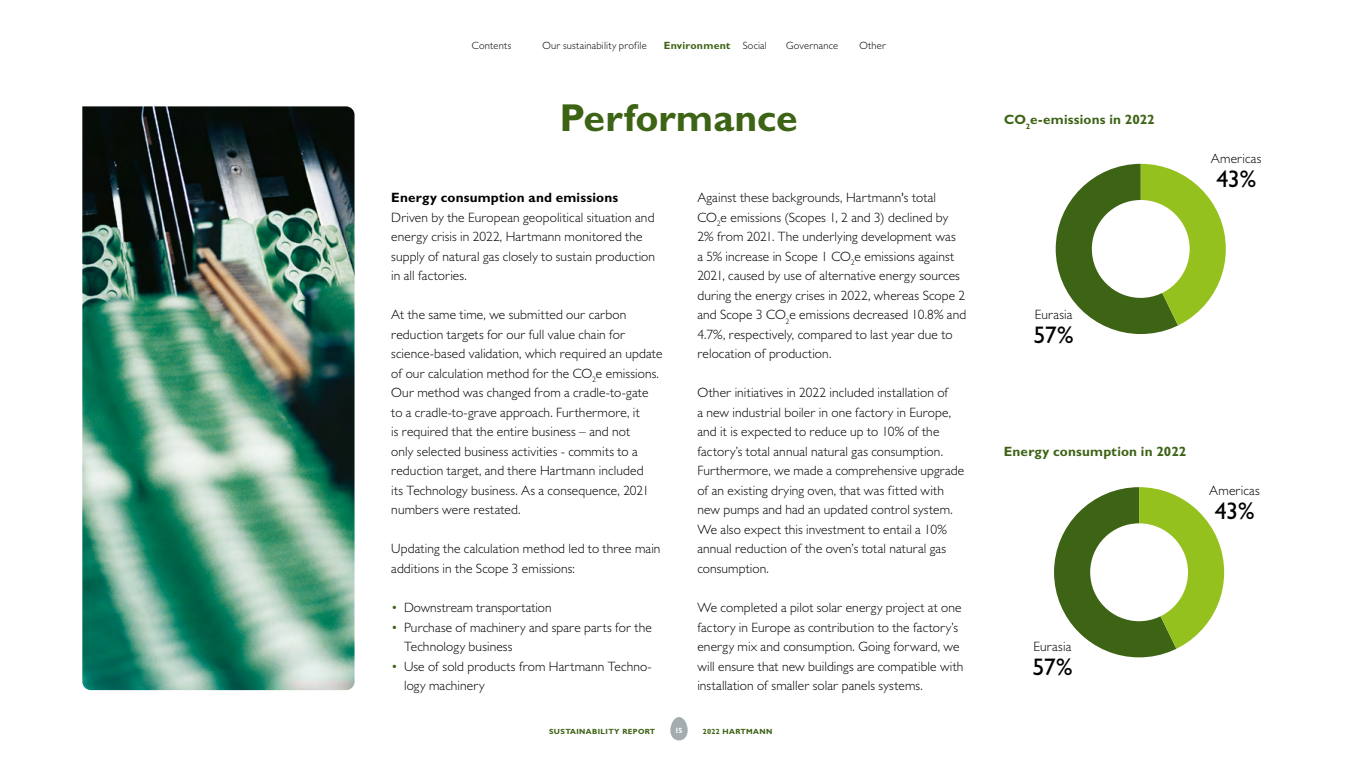
<style>
.page{position:relative;width:1361px;height:766px;background:#fff}
.page>*{position:absolute;margin:0;border:0;box-sizing:border-box;transform-origin:0 0}
.t1{font:700 39px "Gill Sans MT Std";letter-spacing:-.005em;color:#3d6315}
.t2{font:500 24px "Gill Sans MT Std";letter-spacing:-.025em;color:#000}
.t3{font:300 13.5px/19.5px "Gill Sans MT Std";letter-spacing:.01em;color:#000}
.t4{font:700 13.5px "Gill Sans MT Std";letter-spacing:.015em;color:#3d6315}
.t5{font:700 13.5px "Gill Sans MT Std";letter-spacing:.015em;color:#000}
.t6{font:300 10.5px "Gill Sans MT Std";letter-spacing:.02em;color:#000}
.t7{font:700 10.5px "Gill Sans MT Std";letter-spacing:.02em;color:#3d6315}
.t8{font:700 7.5px "Gill Sans MT Std";letter-spacing:.05em;color:#3d6315}
.t9{font:700 7.5px "Gill Sans MT Std";color:#fff}
.s1{font-weight:300;color:#000}
.s2{color:#3d6315}
</style>
<div class="page">
<svg style="left:1055px;top:164px;width:171px;height:170px"></svg>
<div style="left:1092px;top:200px;width:97px;height:98px;background:#fff;border-radius:50%"></div>
<svg style="left:1054px;top:487px;width:170px;height:170px"></svg>
<div style="left:1090px;top:523px;width:98px;height:98px;background:#fff;border-radius:50%"></div>
<img style="left:82px;top:106px;width:272px;height:584px">
<svg style="left:670px;top:717px;width:17px;height:23px"></svg>
<p class="t6" style="left:472px;top:40px;width:41px">Contents</p>
<p class="t6" style="left:542px;top:40px;width:106px">Our sustainability profile</p>
<p class="t7" style="left:664px;top:39px;width:104px">Environment <span class="s1">Social</span></p>
<p class="t6" style="left:786px;top:40px;width:53px">Governance</p>
<p class="t6" style="left:859px;top:40px;width:28px">Other</p>
<h1 class="t1" style="left:560px;top:94px;width:240px">Performance</h1>
<p class="t5" style="left:391px;top:189px;width:228px">Energy consumption and emissions</p>
<p class="t3" style="left:391px;top:207px;width:265px">Driven by the European geopolitical situation and energy crisis in 2022, Hartmann monitored the supply of natural gas closely to sustain production in all factories.</p>
<p class="t3" style="left:391px;top:305px;width:273px">At the same time, we submitted our carbon reduction targets for our full value chain for science-based validation, which required an update of our calculation method for the CO<sub>2</sub>e emissions.<br>Our method was changed from a cradle-to-gate to a cradle-to-grave approach. Furthermore, it<br>is required that the entire business – and not<br>only selected business activities - commits to a reduction target, and there Hartmann included<br>its Technology business. As a consequence, 2021 numbers were restated.</p>
<p class="t3" style="left:391px;top:538px;width:271px">Updating the calculation method led to three main additions in the Scope 3 emissions:</p>
<p class="t3" style="left:391px;top:597px;width:162px"><span class="s2">•</span> Downstream transportation</p>
<p class="t3" style="left:404px;top:617px;width:249px;text-indent:-13px"><span class="s2">•</span> Purchase of machinery and spare parts for the<br>Technology business</p>
<p class="t3" style="left:404px;top:656px;width:249px;text-indent:-13px"><span class="s2">•</span> Use of sold products from Hartmann Techno&shy;logy machinery</p>
<p class="t3" style="left:697px;top:188px;width:270px">Against these backgrounds, Hartmann's total CO<sub>2</sub>e emissions (Scopes 1, 2 and 3) declined by 2% from 2021. The underlying development was<br>a 5% increase in Scope 1 CO<sub>2</sub>e emissions against 2021, caused by use of alternative energy sources during the energy crises in 2022, whereas Scope 2 and Scope 3 CO<sub>2</sub>e emissions decreased 10.8% and 4.7%, respectively, compared to last year due to relocation of production.</p>
<p class="t3" style="left:697px;top:383px;width:268px">Other initiatives in 2022 included installation of<br>a new industrial boiler in one factory in Europe, and it is expected to reduce up to 10% of the factory’s total annual natural gas consumption.<br>Furthermore, we made a comprehensive upgrade of an existing drying oven, that was fitted with new pumps and had an updated control system.<br>We also expect this investment to entail a 10% annual reduction of the oven’s total natural gas consumption.</p>
<p class="t3" style="left:697px;top:597px;width:268px">We completed a pilot solar energy project at one factory in Europe as contribution to the factory’s energy mix and consumption. Going forward, we will ensure that new buildings are compatible with installation of smaller solar panels systems.</p>
<p class="t8" style="left:549px;top:726px;width:108px">SUSTAINABILITY REPORT</p>
<p class="t9" style="left:676px;top:725px;width:8px">15</p>
<p class="t8" style="left:703px;top:726px;width:71px">2022 HARTMANN</p>
<p class="t4" style="left:1004px;top:111px;width:152px">CO<sub>2</sub>e-emissions in 2022</p>
<p class="t3" style="left:1211px;top:149px;width:52px">Americas</p>
<h2 class="t2" style="left:1216px;top:165px;width:41px">43%</h2>
<p class="t3" style="left:1035px;top:305px;width:39px">Eurasia</p>
<h2 class="t2" style="left:1033px;top:321px;width:41px">57%</h2>
<p class="t4" style="left:1003px;top:443px;width:184px">Energy consumption in 2022</p>
<p class="t3" style="left:1209px;top:480px;width:52px">Americas</p>
<h2 class="t2" style="left:1214px;top:496px;width:41px">43%</h2>
<p class="t3" style="left:1033px;top:636px;width:39px">Eurasia</p>
<h2 class="t2" style="left:1032px;top:652px;width:41px">57%</h2>
</div>
